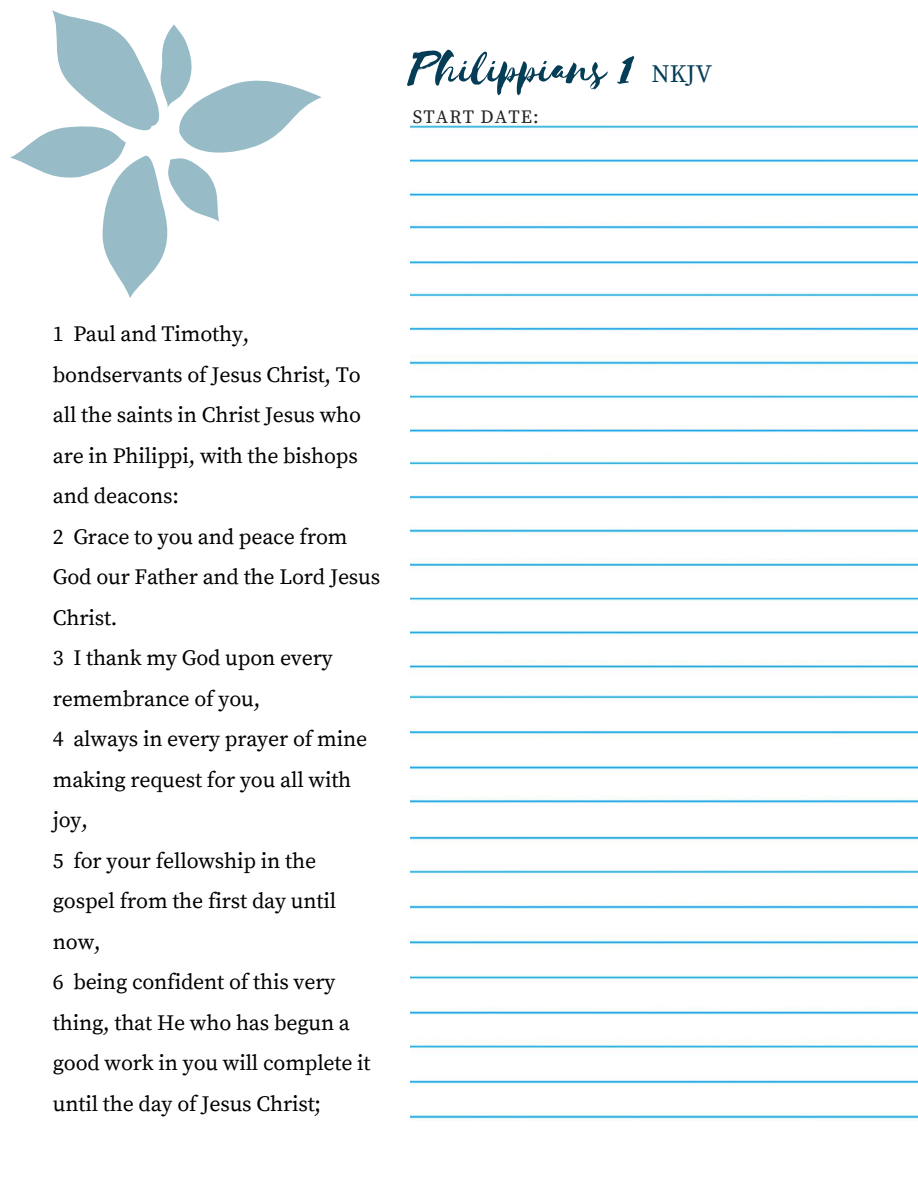
<style>
.page{position:relative;width:918px;height:1188px;background:#fff}
.page>*{position:absolute;margin:0;border:0;box-sizing:border-box;transform-origin:0 0}
.t1{font:24.9px "Source Serif Pro";color:#053d57}
.t2{font:21.75px/40.5px "Source Serif Pro";letter-spacing:-.01em;color:#000}
.t3{font:18.75px "Source Serif Pro";letter-spacing:.06em;color:#222}
</style>
<div class="page">
<svg style="left:407px;top:49px;width:201px;height:46px"></svg>
<svg style="left:617px;top:56px;width:17px;height:28px"></svg>
<img style="left:411px;top:125px;width:507px;height:543px">
<img style="left:411px;top:695px;width:507px;height:424px">
<svg style="left:10px;top:10px;width:312px;height:288px"></svg>
<p class="t3" style="left:413px;top:105px;width:127px">START DATE:</p>
<p class="t2" style="left:53px;top:314px;width:329px">1 Paul and Timothy, bondservants of Jesus Christ, To all the saints in Christ Jesus who are in Philippi, with the bishops and deacons:<br>2 Grace to you and peace from<br>God our Father and the Lord Jesus<br>Christ.<br>3 I thank my God upon every remembrance of you,<br>4 always in every prayer of mine making request for you all with joy,<br>5 for your fellowship in the gospel from the first day until now,<br>6 being confident of this very thing, that He who has begun a good work in you will complete it until the day of Jesus Christ;</p>
<p class="t1" style="left:651px;top:59px;width:62px">NKJV</p>
</div>
